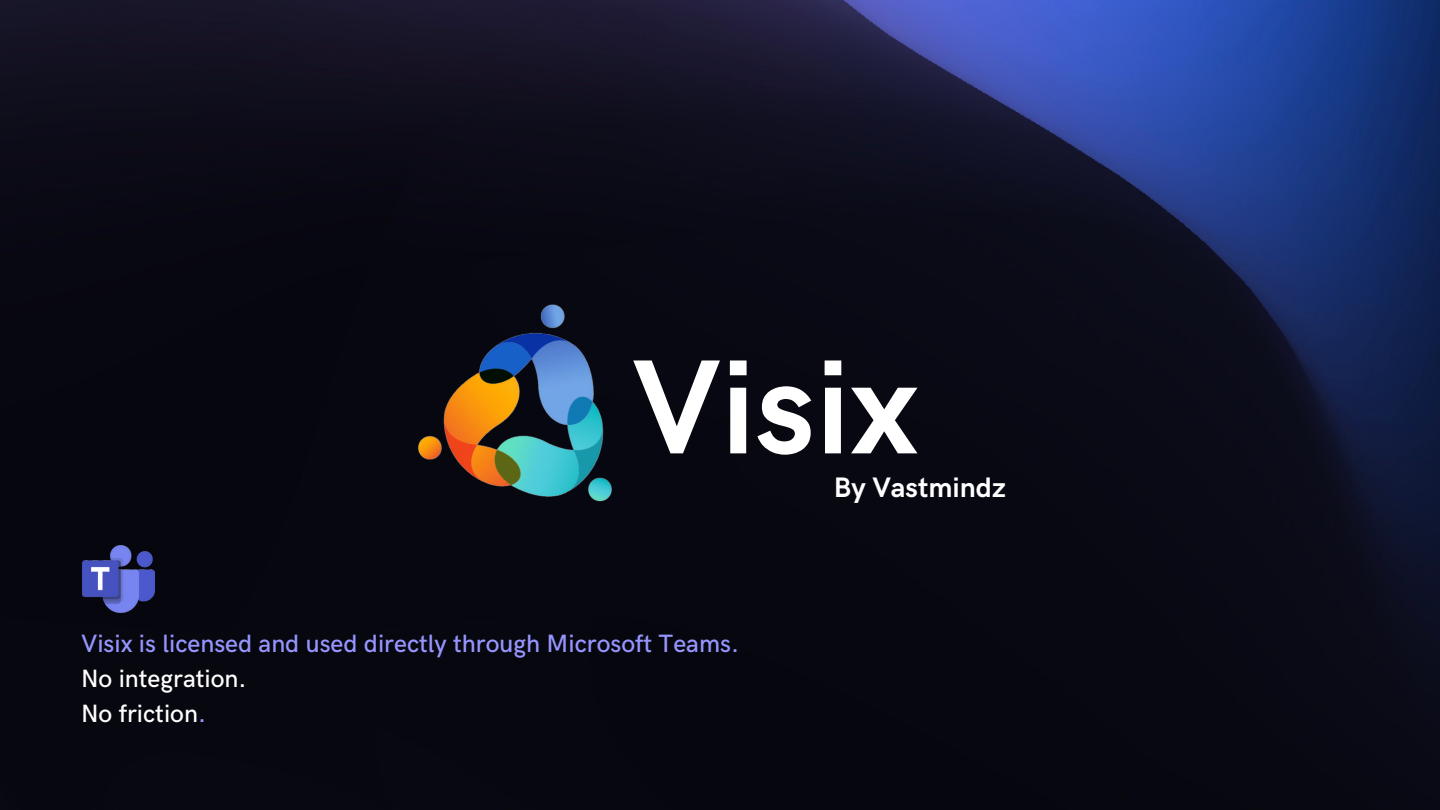
<style>
.page{position:relative;width:1440px;height:810px;background:#fff}
.page>*{position:absolute;margin:0;border:0;box-sizing:border-box;transform-origin:0 0}
.t1{font:700 134.6px "HK Grotesk";color:#fff}
.t2{font:700 28.3px "HK Grotesk";color:#fff}
.t3{font:500 25.1px "HK Grotesk";color:#9695ff}
.t4{font:500 25.1px/34.7px "HK Grotesk";color:#fff}
.s1{color:#9695ff}
</style>
<div class="page">
<img style="left:0;top:0;width:1440px;height:810px">
<img style="left:81px;top:544px;width:76px;height:69px">
<img style="left:415px;top:304px;width:199px;height:202px">
<h1 class="t1" style="left:632px;top:332px;width:287px">Visix</h1>
<p class="t2" style="left:834px;top:472px;width:174px">By Vastmindz</p>
<p class="t3" style="left:81px;top:630px;width:660px">Visix is licensed and used directly through Microsoft Teams.</p>
<p class="t4" style="left:81px;top:662px;width:167px">No integration.<br>No friction<span class="s1">.</span></p>
</div>
